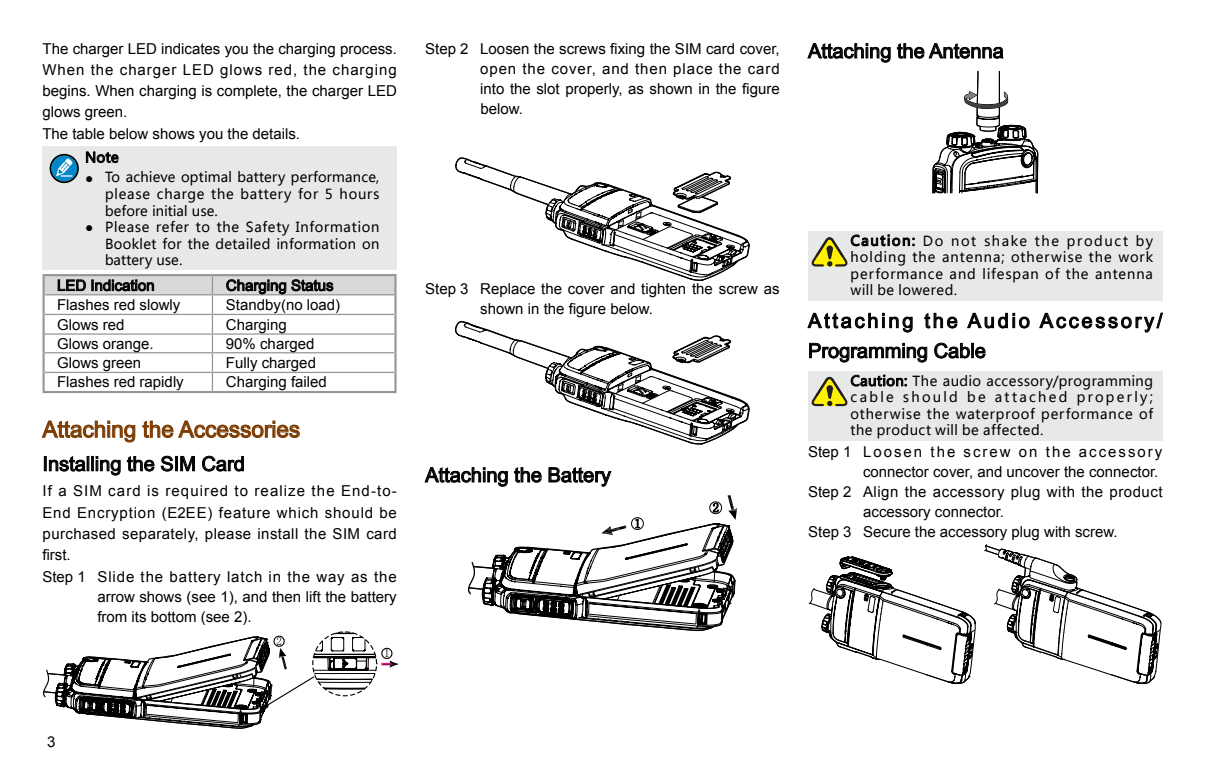
<style>
.page{position:relative;width:1205px;height:780px;background:#fff}
.page>*{position:absolute;margin:0;border:0;box-sizing:border-box;transform-origin:0 0}
.t1{font:22.5px "Arial";color:#7b3a00}
.t2{font:20px "Arial";color:#000}
.t3{font:20px/30px "Arial";letter-spacing:.135em;color:#000}
.t4{font:15px/21.2px "Arial";color:#000}
.t5{font:15px "Arial";letter-spacing:.03em;color:#000}
.t6{font:15px "Arial";letter-spacing:.035em;color:#000}
.t7{font:15px "Arial";letter-spacing:.075em;color:#000}
.t8{font:15px "Arial";letter-spacing:.055em;color:#000}
.t9{font:15px "Arial";letter-spacing:.06em;color:#000}
.t10{font:15px "Arial";letter-spacing:.135em;color:#000}
.t11{font:13.75px/16.5px "Microsoft Ya Hei";letter-spacing:.03em;color:#000;text-align:justify}
.t12{font:13px "Sim Sun";color:#363639}
.t13{font:11.25px "Sim Sun";color:#000}
.s1{font-family:"Arial"}
</style>
<div class="page">
<div style="left:808px;top:231px;width:354px;height:70px;background:#e7e8e8"></div>
<div style="left:808px;top:371px;width:354px;height:69px;background:#e7e8e8"></div>
<div style="left:43px;top:147px;width:354px;height:123px;background:#e7e8e8"></div>
<svg style="left:50px;top:154px;width:29px;height:29px"></svg>
<svg style="left:86px;top:151px;width:33px;height:12px"></svg>
<hr style="left:43px;top:274px;width:169px;height:2px;background:#939598">
<hr style="left:212px;top:274px;width:184px;height:2px;background:#939598">
<hr style="left:43px;top:391px;width:169px;height:2px;background:#939598">
<hr style="left:212px;top:391px;width:184px;height:2px;background:#939598">
<svg style="left:43px;top:275px;width:353px;height:116px"></svg>
<svg style="left:42px;top:420px;width:93px;height:22px"></svg>
<svg style="left:143px;top:420px;width:157px;height:18px"></svg>
<svg style="left:44px;top:456px;width:45px;height:15px"></svg>
<div style="left:91px;top:456px;width:3px;height:15px;border:1px solid #000"></div>
<svg style="left:96px;top:456px;width:25px;height:19px"></svg>
<svg style="left:127px;top:456px;width:27px;height:15px"></svg>
<svg style="left:161px;top:456px;width:12px;height:15px"></svg>
<div style="left:175px;top:456px;width:3px;height:15px;border:1px solid #000"></div>
<svg style="left:180px;top:456px;width:15px;height:15px"></svg>
<svg style="left:202px;top:456px;width:42px;height:15px"></svg>
<svg style="left:43px;top:631px;width:355px;height:98px"></svg>
<svg style="left:455px;top:157px;width:295px;height:124px"></svg>
<svg style="left:455px;top:320px;width:295px;height:125px"></svg>
<svg style="left:425px;top:467px;width:83px;height:19px"></svg>
<svg style="left:514px;top:467px;width:28px;height:15px"></svg>
<svg style="left:549px;top:467px;width:62px;height:19px"></svg>
<svg style="left:467px;top:495px;width:270px;height:136px"></svg>
<svg style="left:807px;top:43px;width:83px;height:20px"></svg>
<svg style="left:897px;top:43px;width:106px;height:16px"></svg>
<svg style="left:932px;top:70px;width:107px;height:124px"></svg>
<svg style="left:811px;top:234px;width:104px;height:32px"></svg>
<svg style="left:807px;top:313px;width:105px;height:19px"></svg>
<svg style="left:924px;top:313px;width:33px;height:15px"></svg>
<svg style="left:967px;top:313px;width:62px;height:15px"></svg>
<svg style="left:1039px;top:312px;width:124px;height:20px"></svg>
<svg style="left:809px;top:343px;width:118px;height:19px"></svg>
<svg style="left:934px;top:342px;width:51px;height:16px"></svg>
<svg style="left:811px;top:374px;width:96px;height:32px"></svg>
<svg style="left:808px;top:556px;width:168px;height:128px"></svg>
<svg style="left:984px;top:544px;width:178px;height:140px"></svg>
<p class="t4" style="left:42px;top:38px;width:356px">The charger LED indicates you the charging process.<br>When the charger LED glows red, the charging begins. When charging is complete, the charger LED glows green.<br>The table below shows you the details.</p>
<p class="t11" style="left:85px;top:149px;width:35px">Note</p>
<p class="t11" style="left:105px;top:169px;width:276px;text-indent:-20px"><span class="s1">●</span> To achieve optimal battery performance, please charge the battery for 5 hours before initial use.</p>
<p class="t11" style="left:105px;top:218px;width:276px;text-indent:-20px"><span class="s1">●</span> Please refer to the Safety Information Booklet for the detailed information on battery use.</p>
<p class="t4" style="left:57px;top:275px;width:99px">LED Indication</p>
<p class="t4" style="left:226px;top:275px;width:109px">Charging Status</p>
<p class="t4" style="left:57px;top:294px;width:125px">Flashes red slowly</p>
<p class="t4" style="left:226px;top:294px;width:116px">Standby(no load)</p>
<p class="t4" style="left:57px;top:314px;width:69px">Glows red</p>
<p class="t4" style="left:226px;top:314px;width:62px">Charging</p>
<p class="t4" style="left:57px;top:333px;width:98px">Glows orange.</p>
<p class="t4" style="left:226px;top:333px;width:90px">90% charged</p>
<p class="t4" style="left:57px;top:352px;width:86px">Glows green</p>
<p class="t4" style="left:226px;top:352px;width:92px">Fully charged</p>
<p class="t4" style="left:57px;top:371px;width:128px">Flashes red rapidly</p>
<p class="t4" style="left:226px;top:371px;width:102px">Charging failed</p>
<h1 class="t1" style="left:43px;top:414px;width:259px">Attaching the Accessories</h1>
<h2 class="t2" style="left:43px;top:450px;width:204px">Installing the SIM Card</h2>
<p class="t7" style="left:43px;top:481px;width:356px">If a SIM card is required to realize the End-to-</p>
<p class="t8" style="left:42px;top:502px;width:356px">End Encryption (E2EE) feature which should be</p>
<p class="t5" style="left:43px;top:524px;width:356px">purchased separately, please install the SIM card</p>
<p class="t4" style="left:42px;top:544px;width:30px">first.</p>
<p class="t9" style="left:42px;top:566px;width:356px">Step 1 Slide the battery latch in the way as the</p>
<p class="t4" style="left:97px;top:585px;width:301px">arrow shows (see 1), and then lift the battery</p>
<p class="t4" style="left:97px;top:605px;width:156px">from its bottom (see 2).</p>
<p class="t13" style="left:384px;top:647px;width:7px">1</p>
<p class="t13" style="left:276px;top:635px;width:7px">2</p>
<p class="t4" style="left:480px;top:39px;width:301px;line-height:20px;text-align:justify;text-indent:-55px">Step 2 Loosen the screws fixing the SIM card cover, open the cover, and then place the card into the slot properly, as shown in the figure below.</p>
<p class="t4" style="left:480px;top:279px;width:301px;line-height:20px;text-indent:-55px">Step 3 Replace the cover and tighten the screw as shown in the figure below.</p>
<h2 class="t2" style="left:425px;top:462px;width:187px">Attaching the Battery</h2>
<p class="t12" style="left:712px;top:501px;width:8px">2</p>
<h2 class="t2" style="left:808px;top:38px;width:197px">Attaching the Antenna</h2>
<p class="t11" style="left:850px;top:232px;width:304px">Caution: Do not shake the product by holding the antenna; otherwise the work performance and lifespan of the antenna will be lowered.</p>
<h2 class="t3" style="left:808px;top:306px;width:356px">Attaching the Audio Accessory/<br>Programming Cable</h2>
<p class="t11" style="left:850px;top:372px;width:304px">Caution: The audio accessory/programming cable should be attached properly; otherwise the waterproof performance of the product will be affected.</p>
<p class="t10" style="left:808px;top:441px;width:356px">Step 1 Loosen the screw on the accessory</p>
<p class="t4" style="left:863px;top:461px;width:297px">connector cover, and uncover the connector.</p>
<p class="t6" style="left:808px;top:481px;width:356px">Step 2 Align the accessory plug with the product</p>
<p class="t4" style="left:863px;top:501px;width:142px">accessory connector.</p>
<p class="t4" style="left:808px;top:521px;width:311px">Step 3 Secure the accessory plug with screw.</p>
<p class="t4" style="left:47px;top:731px;width:10px">3</p>
</div>
